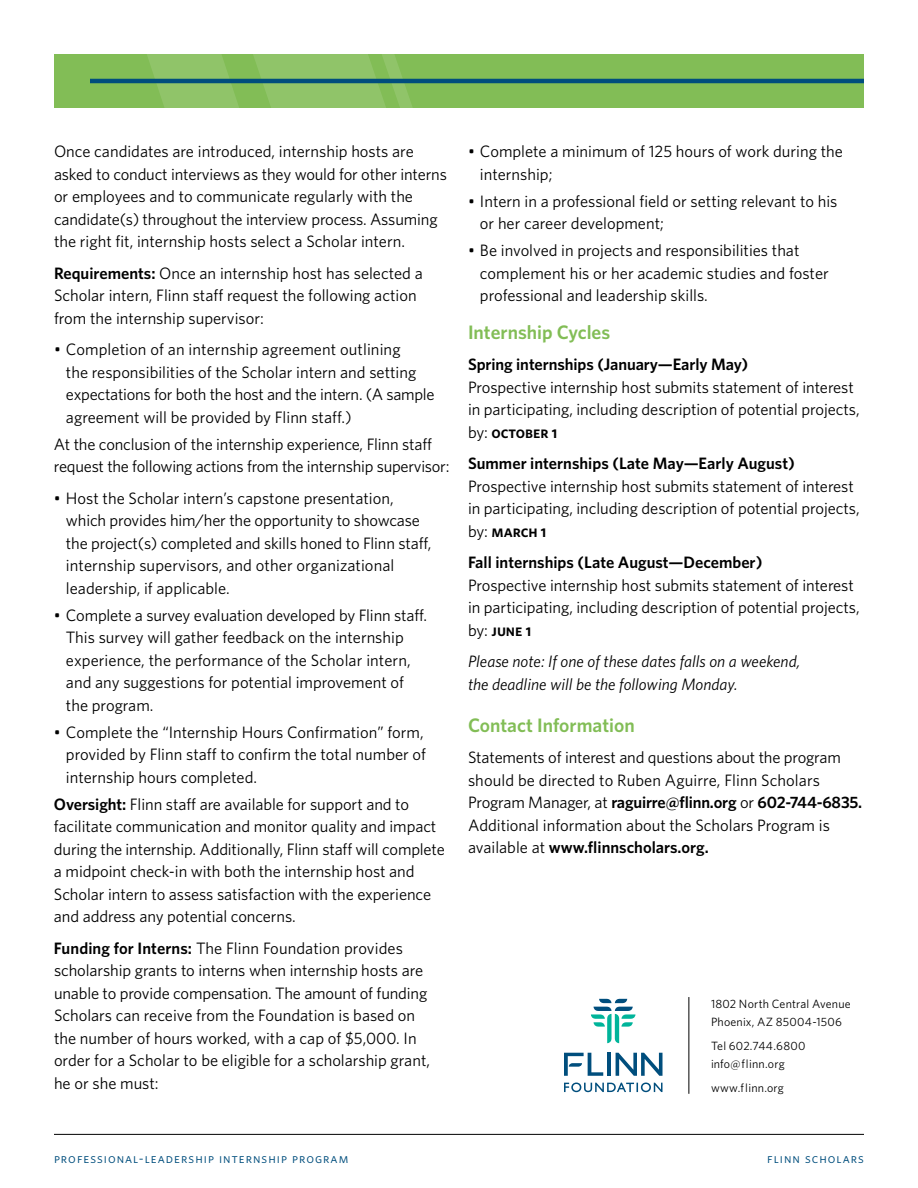
<style>
.page{position:relative;width:918px;height:1188px;background:#fff}
.page>*{position:absolute;margin:0;border:0;box-sizing:border-box;transform-origin:0 0}
.t1{font:600 19.5px "Whitney";color:#82bd56}
.t2{font:16.5px/22.5px "Whitney";letter-spacing:-.005em;color:#000}
.t3{font:600 16.5px "Whitney";color:#000}
.t4{font:italic 16.5px/22.5px "Whitney";color:#000}
.t5{font:16.5px "Whitney Semibold SC";letter-spacing:-.005em;color:#000}
.t6{font:13.5px "Whitney Book SC";letter-spacing:.075em;color:#004e7d}
.t7{font:12px/18px "Whitney";letter-spacing:.015em;color:#000}
.s1{font-weight:600}
.s2{font-family:"Whitney"}
</style>
<div class="page">
<hr style="left:54px;top:1134px;width:810px;height:1px;background:#000">
<hr style="left:688px;top:997px;width:1px;height:97px;background:#000">
<svg style="left:564px;top:1083px;width:98px;height:9px"></svg>
<svg style="left:564px;top:1053px;width:39px;height:23px"></svg>
<svg style="left:616px;top:1053px;width:47px;height:23px"></svg>
<hr style="left:607px;top:1053px;width:4px;height:23px;background:#004e7d">
<svg style="left:591px;top:999px;width:44px;height:44px"></svg>
<div style="left:54px;top:54px;width:810px;height:54px;background:#82bd56"></div>
<svg style="left:253px;top:54px;width:160px;height:54px"></svg>
<svg style="left:147px;top:54px;width:92px;height:54px"></svg>
<hr style="left:90px;top:79px;width:774px;height:4px;background:#004e7d">
<p class="t2" style="left:54px;top:140px;width:394px">Once candidates are introduced, internship hosts are asked to conduct interviews as they would for other interns or employees and to communicate regularly with the candidate(s) throughout the interview process. Assuming the right fit, internship hosts select a Scholar intern.</p>
<p class="t2" style="left:54px;top:261px;width:370px"><span class="s1">Requirements:</span> Once an internship host has selected a<br>Scholar intern, Flinn staff request the following action from the internship supervisor:</p>
<p class="t2" style="left:66px;top:338px;width:370px;text-indent:-12px">• Completion of an internship agreement outlining<br>the responsibilities of the Scholar intern and setting expectations for both the host and the intern. (A sample agreement will be provided by Flinn staff.)</p>
<p class="t2" style="left:54px;top:432px;width:397px">At the conclusion of the internship experience, Flinn staff request the following actions from the internship supervisor:</p>
<p class="t2" style="left:66px;top:486px;width:367px;text-indent:-12px">• Host the Scholar intern’s capstone presentation, which provides him/her the opportunity to showcase the project(s) completed and skills honed to Flinn staff, internship supervisors, and other organizational leadership, if applicable.</p>
<p class="t2" style="left:66px;top:603px;width:363px;text-indent:-12px">• Complete a survey evaluation developed by Flinn staff.<br>This survey will gather feedback on the internship experience, the performance of the Scholar intern, and any suggestions for potential improvement of the program.</p>
<p class="t2" style="left:66px;top:720px;width:362px;text-indent:-12px">• Complete the “Internship Hours Confirmation” form, provided by Flinn staff to confirm the total number of internship hours completed.</p>
<p class="t2" style="left:54px;top:792px;width:392px"><span class="s1">Oversight:</span> Flinn staff are available for support and to facilitate communication and monitor quality and impact during the internship. Additionally, Flinn staff will complete a midpoint check-in with both the internship host and Scholar intern to assess satisfaction with the experience and address any potential concerns.</p>
<p class="t2" style="left:54px;top:936px;width:378px"><span class="s1">Funding for Interns:</span> The Flinn Foundation provides scholarship grants to interns when internship hosts are unable to provide compensation. The amount of funding Scholars can receive from the Foundation is based on the number of hours worked, with a cap of $5,000. In order for a Scholar to be eligible for a scholarship grant, he or she must:</p>
<p class="t2" style="left:480px;top:140px;width:364px;text-indent:-12px">• Complete a minimum of 125 hours of work during the internship;</p>
<p class="t2" style="left:480px;top:190px;width:359px;text-indent:-12px">• Intern in a professional field or setting relevant to his or her career development;</p>
<p class="t2" style="left:480px;top:239px;width:350px;text-indent:-12px">• Be involved in projects and responsibilities that complement his or her academic studies and foster professional and leadership skills.</p>
<p class="t1" style="left:468px;top:320px;width:144px">Internship Cycles</p>
<p class="t3" style="left:468px;top:354px;width:282px">Spring internships (January—Early May)</p>
<p class="t2" style="left:468px;top:375px;width:393px">Prospective internship host submits statement of interest in participating, including description of potential projects,</p>
<p class="t5" style="left:468px;top:422px;width:91px"><span class="s2">by:</span> october 1</p>
<p class="t3" style="left:468px;top:453px;width:328px">Summer internships (Late May—Early August)</p>
<p class="t2" style="left:468px;top:474px;width:393px">Prospective internship host submits statement of interest in participating, including description of potential projects,</p>
<p class="t5" style="left:468px;top:521px;width:80px"><span class="s2">by:</span> march 1</p>
<p class="t3" style="left:468px;top:553px;width:296px">Fall internships (Late August—December)</p>
<p class="t2" style="left:468px;top:573px;width:393px">Prospective internship host submits statement of interest in participating, including description of potential projects,</p>
<p class="t5" style="left:468px;top:620px;width:65px"><span class="s2">by:</span> june 1</p>
<p class="t4" style="left:468px;top:650px;width:334px">Please note: If one of these dates falls on a weekend, the deadline will be the following Monday.</p>
<p class="t1" style="left:468px;top:713px;width:168px">Contact Information</p>
<p class="t2" style="left:468px;top:746px;width:396px">Statements of interest and questions about the program should be directed to Ruben Aguirre, Flinn Scholars Program Manager, at <span class="s1">raguirre@flinn.org</span> or <span class="s1">602-744-6835.<br></span>Additional information about the Scholars Program is available at <span class="s1">www.flinnscholars.org.</span></p>
<p class="t7" style="left:711px;top:995px;width:141px">1802 North Central Avenue<br>Phoenix, AZ 85004-1506</p>
<p class="t7" style="left:711px;top:1037px;width:96px">Tel 602.744.6800 info@flinn.org</p>
<p class="t7" style="left:711px;top:1079px;width:74px">www.flinn.org</p>
<p class="t6" style="left:54px;top:1150px;width:296px">professional-leadership internship program</p>
<p class="t6" style="left:767px;top:1150px;width:98px">flinn scholars</p>
</div>
